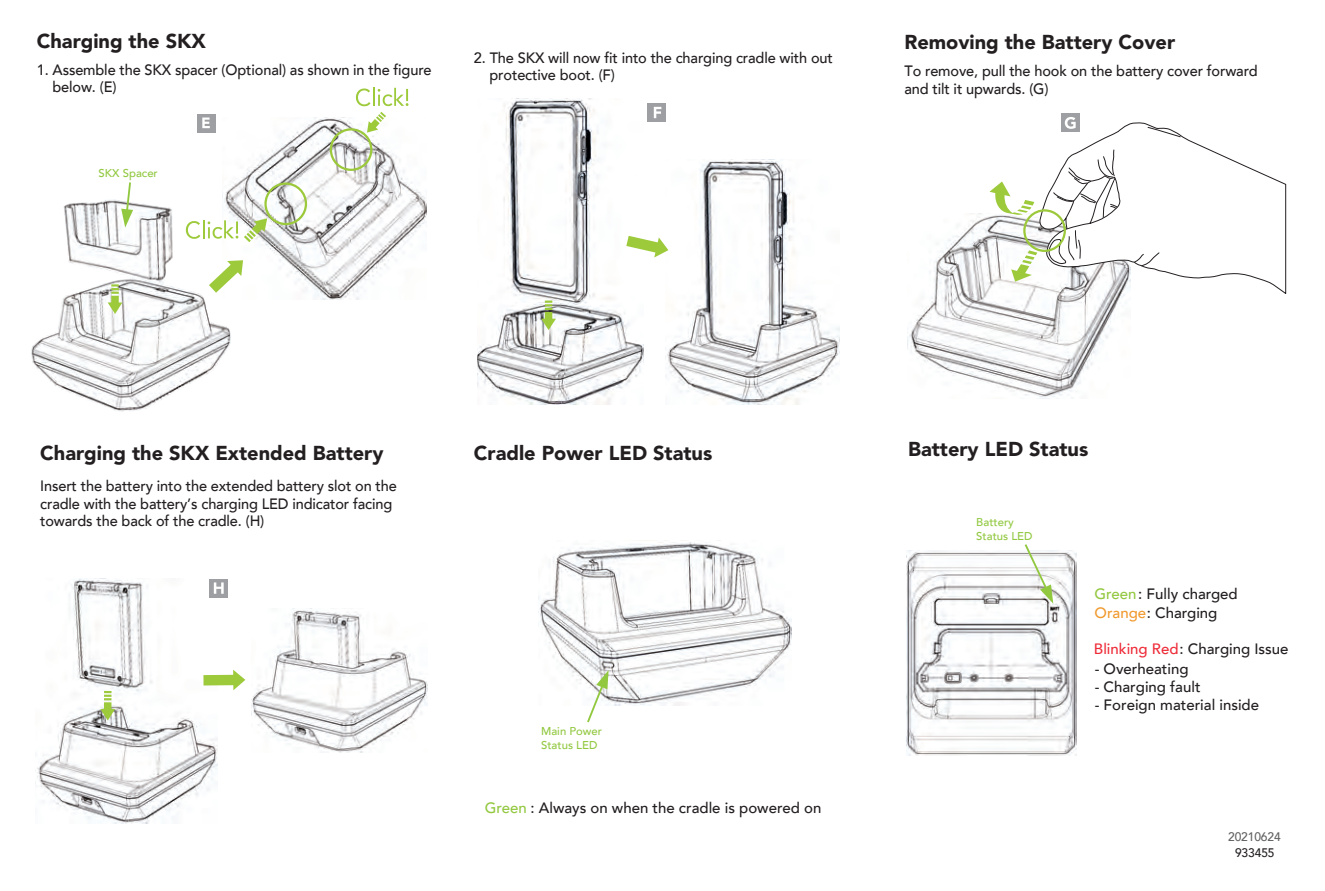
<style>
.page{position:relative;width:1325px;height:891px;background:#fff}
.page>*{position:absolute;margin:0;border:0;box-sizing:border-box;transform-origin:0 0}
.t1{font:900 20px "Avenir LT Std";color:#231f20}
.t2{font:500 15px/17.4px "Avenir LT";letter-spacing:-.01em;color:#231f20}
.t3{font:500 12.4px "Avenir LT";letter-spacing:-.01em;color:#606160}
.t4{font:500 12.4px "Avenir LT";letter-spacing:-.01em;color:#231f20}
.t5{font:500 11.4px/13.6px "Avenir LT";color:#92c840}
.s1{color:#93c840}
.s2{color:#f19a2f}
.s3{color:#ee2c39}
</style>
<div class="page">
<img style="left:906px;top:550px;width:170px;height:205px">
<img style="left:538px;top:540px;width:253px;height:165px">
<svg style="left:587px;top:670px;width:22px;height:52px"></svg>
<svg style="left:1025px;top:544px;width:28px;height:60px"></svg>
<img style="left:31px;top:199px;width:200px;height:213px">
<img style="left:222px;top:117px;width:205px;height:182px">
<div style="left:330px;top:128px;width:42px;height:43px;border:2px solid #9cc93b;border-radius:50%"></div>
<div style="left:264px;top:182px;width:43px;height:43px;border:2px solid #9cc93b;border-radius:50%"></div>
<svg style="left:244px;top:218px;width:23px;height:24px"></svg>
<svg style="left:367px;top:112px;width:19px;height:21px"></svg>
<div style="left:197px;top:114px;width:18px;height:18px;background:#9d9fa2"></div>
<svg style="left:202px;top:117px;width:8px;height:11px"></svg>
<svg style="left:108px;top:284px;width:14px;height:30px"></svg>
<svg style="left:209px;top:260px;width:34px;height:33px"></svg>
<svg style="left:356px;top:88px;width:52px;height:18px"></svg>
<svg style="left:186px;top:220px;width:52px;height:19px"></svg>
<svg style="left:121px;top:182px;width:12px;height:46px"></svg>
<div style="left:648px;top:103px;width:18px;height:18px;background:#9d9fa2"></div>
<svg style="left:654px;top:107px;width:7px;height:11px"></svg>
<img style="left:478px;top:99px;width:165px;height:305px">
<svg style="left:541px;top:301px;width:15px;height:29px"></svg>
<img style="left:665px;top:159px;width:174px;height:245px">
<svg style="left:626px;top:236px;width:42px;height:21px"></svg>
<img style="left:907px;top:213px;width:218px;height:185px">
<div style="left:1061px;top:114px;width:18px;height:18px;background:#9d9fa2"></div>
<svg style="left:989px;top:117px;width:297px;height:177px"></svg>
<img style="left:37px;top:578px;width:181px;height:245px">
<svg style="left:100px;top:691px;width:15px;height:29px"></svg>
<svg style="left:203px;top:670px;width:42px;height:20px"></svg>
<img style="left:252px;top:608px;width:176px;height:144px">
<div style="left:210px;top:579px;width:18px;height:18px;background:#9d9fa2"></div>
<svg style="left:214px;top:582px;width:10px;height:12px"></svg>
<h1 class="t1" style="left:37px;top:29px;width:171px">Charging the SKX</h1>
<p class="t2" style="left:52px;top:61px;width:381px;text-indent:-16px">1. Assemble the SKX spacer (Optional) as shown in the figure below. (E)</p>
<p class="t2" style="left:490px;top:49px;width:345px;text-indent:-16px">2. The SKX will now fit into the charging cradle with out protective boot. (F)</p>
<p class="t5" style="left:99px;top:166px;width:61px">SKX Spacer</p>
<h1 class="t1" style="left:904px;top:30px;width:272px">Removing the Battery Cover</h1>
<p class="t2" style="left:904px;top:63px;width:355px">To remove, pull the hook on the battery cover forward and tilt it upwards. (G)</p>
<h1 class="t1" style="left:40px;top:440px;width:345px">Charging the SKX Extended Battery</h1>
<p class="t2" style="left:40px;top:478px;width:358px">Insert the battery into the extended battery slot on the cradle with the battery’s charging LED indicator facing towards the back of the cradle. (H)</p>
<h1 class="t1" style="left:474px;top:441px;width:240px">Cradle Power LED Status</h1>
<h1 class="t1" style="left:908px;top:436px;width:182px">Battery LED Status</h1>
<p class="t5" style="left:541px;top:725px;width:62px">Main Power<br>Status LED</p>
<p class="t2" style="left:485px;top:800px;width:338px"><span class="s1">Green</span> : Always on when the cradle is powered on</p>
<p class="t5" style="left:976px;top:516px;width:58px">Battery<br>Status LED</p>
<p class="t2" style="left:1094px;top:585px;width:145px"><span class="s1">Green</span>: Fully charged</p>
<p class="t2" style="left:1094px;top:605px;width:124px"><span class="s2">Orange</span>: Charging</p>
<p class="t2" style="left:1094px;top:641px;width:196px"><span class="s3">Blinking Red</span>: Charging Issue</p>
<p class="t2" style="left:1095px;top:660px;width:95px">- Overheating</p>
<p class="t2" style="left:1095px;top:678px;width:107px">- Charging fault</p>
<p class="t2" style="left:1095px;top:696px;width:166px">- Foreign material inside</p>
<p class="t3" style="left:1228px;top:829px;width:54px">20210624</p>
<p class="t4" style="left:1235px;top:846px;width:41px">933455</p>
</div>
